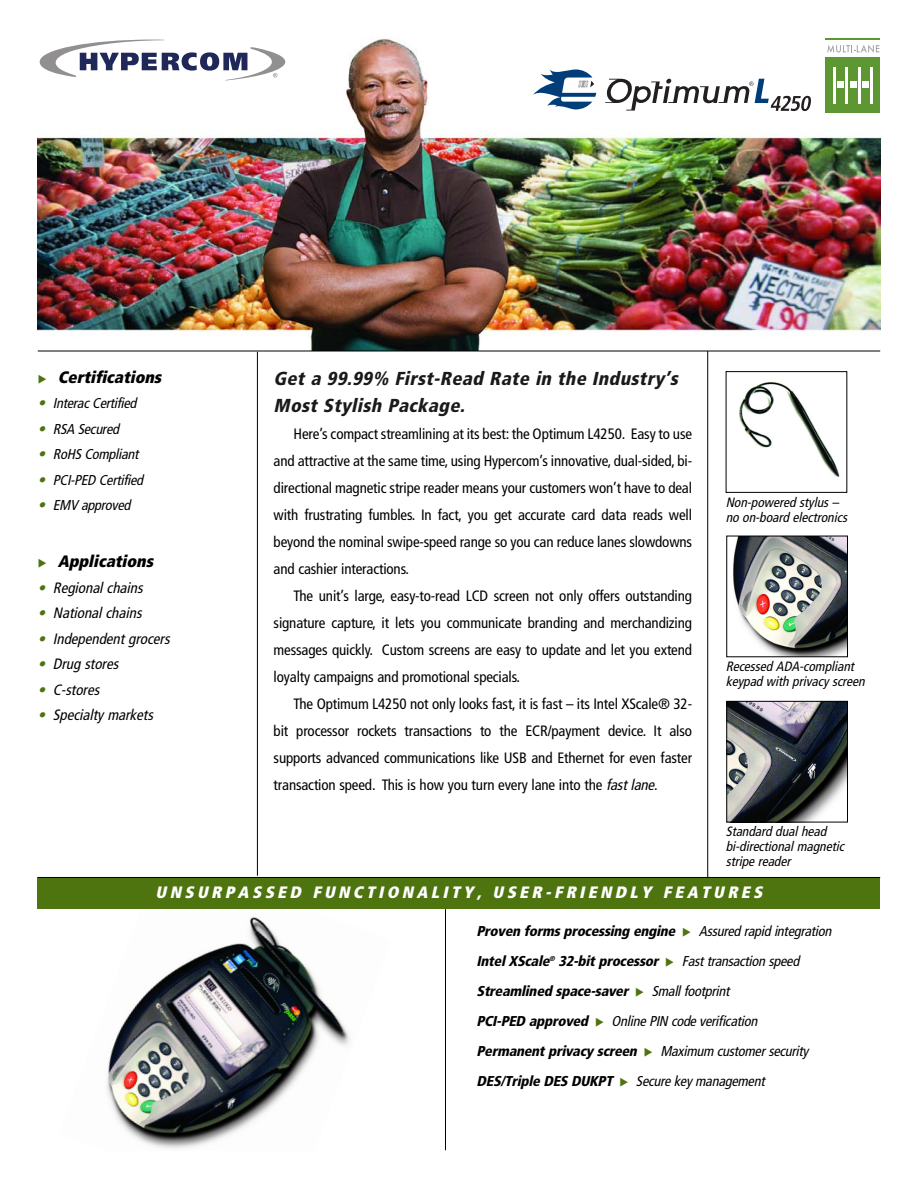
<style>
.page{position:relative;width:918px;height:1188px;background:#fff}
.page>*{position:absolute;margin:0;border:0;box-sizing:border-box;transform-origin:0 0}
.t1{font:italic 900 condensed 18.75px/27px "Frutiger";color:#1a1a1a}
.t2{font:italic 900 condensed 16.5px "Frutiger";color:#fff}
.t3{font:italic 900 condensed 16.5px "Frutiger";color:#000}
.t4{font:condensed 15px/27px "Frutiger";letter-spacing:-.01em;color:#000;text-align:justify}
.t5{font:italic condensed 15px "Frutiger";color:#000}
.t6{font:15px "Courier";letter-spacing:.245em;color:#fff}
.t7{font:italic condensed 14.25px "Frutiger";letter-spacing:-.015em;color:#000}
.t8{font:italic 900 condensed 14.25px "Frutiger";color:#000}
.t9{font:italic condensed 13.5px/15px "Frutiger";color:#000}
.s1{font-size:15px;color:#4d740f}
.s2{color:#4d740f}
.s3{font-style:italic}
</style>
<div class="page">
<img style="left:107px;top:917px;width:243px;height:232px">
<div style="left:38px;top:877px;width:842px;height:32px;background:#4d740f"></div>
<img style="left:38px;top:38px;width:842px;height:313px">
<div style="left:38px;top:38px;width:248px;height:43px;background:#fff"></div>
<svg style="left:40px;top:40px;width:245px;height:41px"></svg>
<svg style="left:605px;top:79px;width:206px;height:32px"></svg>
<svg style="left:533px;top:69px;width:63px;height:40px"></svg>
<hr style="left:825px;top:39px;width:55px;height:1px;background:#5d9732">
<div style="left:825px;top:57px;width:55px;height:56px;background:#5d9732"></div>
<svg style="left:838px;top:82px;width:6px;height:6px"></svg>
<svg style="left:827px;top:45px;width:52px;height:8px"></svg>
<hr style="left:834px;top:67px;width:2px;height:37px;background:#fff">
<svg style="left:850px;top:82px;width:6px;height:6px"></svg>
<hr style="left:846px;top:67px;width:2px;height:37px;background:#fff">
<svg style="left:862px;top:82px;width:6px;height:6px"></svg>
<hr style="left:858px;top:67px;width:2px;height:37px;background:#fff">
<hr style="left:870px;top:67px;width:2px;height:37px;background:#fff">
<img style="left:728px;top:703px;width:118px;height:117px">
<div style="left:726px;top:701px;width:122px;height:121px;border:1px solid #000"></div>
<img style="left:733px;top:538px;width:113px;height:117px">
<div style="left:726px;top:536px;width:122px;height:121px;border:1px solid #000"></div>
<hr style="left:38px;top:877px;width:842px;height:1px;background:#000">
<hr style="left:38px;top:351px;width:842px;height:1px;background:#000">
<hr style="left:257px;top:352px;width:1px;height:524px;background:#000">
<hr style="left:707px;top:351px;width:1px;height:527px;background:#000">
<hr style="left:445px;top:909px;width:1px;height:241px;background:#000">
<img style="left:739px;top:381px;width:101px;height:96px">
<div style="left:726px;top:371px;width:121px;height:122px;border:1px solid #000"></div>
<p class="t3" style="left:58px;top:370px;width:108px">Certifications</p>
<p class="t7" style="left:38px;top:398px;width:103px"><span class="s1">•</span> InteracCertified</p>
<p class="t7" style="left:38px;top:423px;width:86px"><span class="s1">•</span> RSA Secured</p>
<p class="t7" style="left:38px;top:449px;width:105px"><span class="s1">•</span> RoHS Compliant</p>
<p class="t7" style="left:38px;top:474px;width:110px"><span class="s1">•</span> PCI-PED Certified</p>
<p class="t7" style="left:38px;top:500px;width:97px"><span class="s1">•</span> EMV approved</p>
<p class="t3" style="left:58px;top:555px;width:100px">Applications</p>
<p class="t5" style="left:38px;top:582px;width:109px"><span class="s2">•</span> Regionalchains</p>
<p class="t5" style="left:38px;top:607px;width:108px"><span class="s2">•</span> Nationalchains</p>
<p class="t5" style="left:38px;top:633px;width:136px"><span class="s2">•</span> Independentgrocers</p>
<p class="t5" style="left:38px;top:658px;width:85px"><span class="s2">•</span> Drug stores</p>
<p class="t5" style="left:38px;top:684px;width:66px"><span class="s2">•</span> C-stores</p>
<p class="t5" style="left:38px;top:709px;width:120px"><span class="s2">•</span> Specialty markets</p>
<p class="t1" style="left:274px;top:367px;width:409px">Get a 99.99% First-Read Rate in the Industry ’s<br>Most Stylish Package.</p>
<p class="t4" style="left:274px;top:422px;width:420px;text-indent:20px">Here’s compact streamlining at its best: the Optimum L4250. Easy to use and attractive at the same time, using Hypercom’s innovative, dual-sided, bi&shy;directional magnetic stripe reader means your customers won’t have to deal with frustrating fumbles. In fact, you get accurate card data reads well beyond the nominal swipe-speed range so you can reduce lanes slowdowns and cashier interactions.</p>
<p class="t4" style="left:274px;top:584px;width:420px;text-indent:20px">The unit’s large, easy-to-read LCD screen not only offers outstanding signature capture, it lets you communicate branding and merchandizing messages quickly. Custom screens are easy to update and let you extend loyalty campaigns and promotional specials.</p>
<p class="t4" style="left:274px;top:692px;width:420px;text-indent:20px">The Optimum L4250 not only looks fast, it is fast – its Intel XScale® 32- bit processor rockets transactions to the ECR/payment device. It also supports advanced communications like USB and Ethernet for even faster transaction speed. This is how you turn every lane into the <span class="s3">fastlane</span>.</p>
<p class="t9" style="left:726px;top:496px;width:126px">Non-powered stylus– no on-board electronics</p>
<p class="t9" style="left:726px;top:660px;width:143px">Recessed ADA-compliant keypad with privacy screen</p>
<p class="t9" style="left:726px;top:825px;width:123px">Standard dualhead bi-directionalmagnetic stripe reader</p>
<p class="t2" style="left:156px;top:885px;width:612px">UNSURPASSED FUNCTIONALITY, USER-FRIENDLY FEATURES</p>
<p class="t6" style="left:144px;top:889px;width:632px">UNSURPASSED FUNCTIONALITY. USER-FRIENDLY FEATURES.</p>
<p class="t8" style="left:477px;top:926px;width:203px">Proven formsprocessing engine</p>
<p class="t7" style="left:699px;top:926px;width:137px">Assured rapid integration</p>
<p class="t8" style="left:477px;top:956px;width:186px">IntelXScale<sup>®</sup> 32-bitprocessor</p>
<p class="t7" style="left:682px;top:956px;width:122px">Fasttransaction speed</p>
<p class="t8" style="left:477px;top:986px;width:156px">Streamlined space-saver</p>
<p class="t7" style="left:652px;top:986px;width:82px">Smallfootprint</p>
<p class="t8" style="left:477px;top:1016px;width:116px">PCI-PED approved</p>
<p class="t7" style="left:612px;top:1016px;width:150px">Online PIN code verification</p>
<p class="t8" style="left:477px;top:1046px;width:165px">Permanentprivacy screen</p>
<p class="t7" style="left:660px;top:1046px;width:149px">Maximum customersecurity</p>
<p class="t8" style="left:477px;top:1076px;width:140px">DES/Triple DES DUKPT</p>
<p class="t7" style="left:636px;top:1076px;width:133px">Secure key management</p>
</div>
